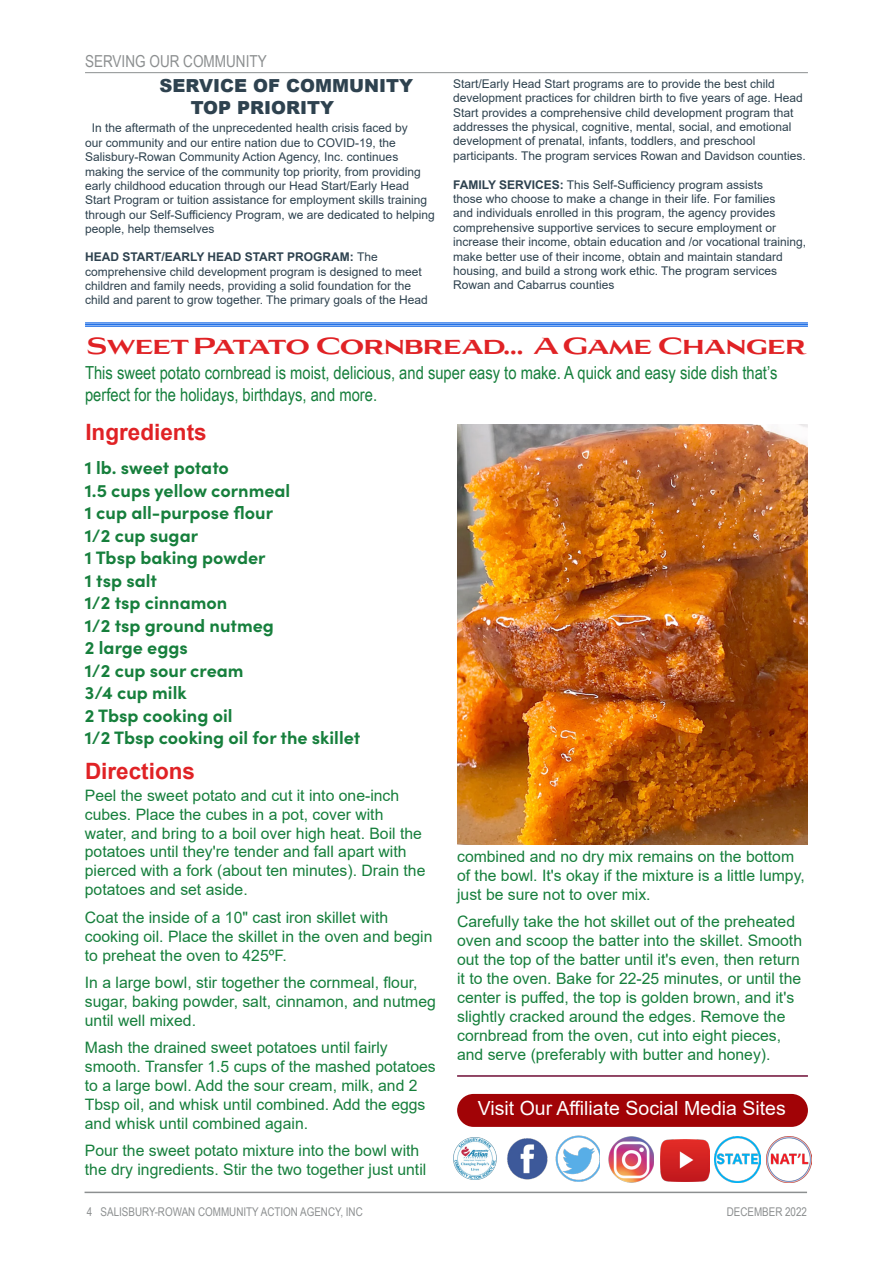
<style>
.page{position:relative;width:893px;height:1263px;background:#fff}
.page>*{position:absolute;margin:0;border:0;box-sizing:border-box;transform-origin:0 0}
.Stroked_Text{font:700 22.5px "Aviano Flare";color:#e02225}
.Stroked_Text-2{font:700 22.5px "Arial";color:#e02225}
.Copy{font:19.5px "Arial";color:#fff}
.Sidebar{font:700 18px "Sofia Pro";color:#167f3c}
.Front_Page_TOC_Conte{font:18px/21.6px "Arial Narrow";color:#167f3c}
.Copy_Two{font:900 18px "Arial";color:#2e424f}
.Folio_-_Section_Titl{font:16.5px "Arial Narrow";color:#8c8f90}
.Copy-2{font:15.75px/18.9px "Arial";color:#167f3c}
.Copy_Two-2{font:12px "Arial";color:#2e424f}
.Folio_-_Page_Number{font:12px "Arial Narrow";color:#8c8f90}
.Copy_Two-3{font:700 12px "Arial";color:#2e424f}
.s1{font-weight:400}
.s2{font-weight:700}
</style>
<div class="page">
<hr style="left:85px;top:72px;width:723px;height:1px;background:#8c8f90">
<div style="left:457px;top:1094px;width:351px;height:33px;background:#a10306;border-radius:16px"></div>
<hr style="left:85px;top:322px;width:723px;height:2px;background:#186ae6">
<hr style="left:85px;top:324px;width:723px;height:1px;background:#186ae6">
<hr style="left:85px;top:325px;width:723px;height:2px;background:#186ae6">
<img style="left:457px;top:424px;width:351px;height:421px">
<hr style="left:85px;top:1191px;width:722px;height:2px;background:#8c8f90">
<hr style="left:457px;top:1075px;width:351px;height:2px;background:#6e0d35">
<img style="left:454px;top:1137px;width:43px;height:43px">
<img style="left:507px;top:1138px;width:41px;height:42px">
<img style="left:555px;top:1136px;width:45px;height:45px">
<img style="left:609px;top:1137px;width:44px;height:45px">
<img style="left:661px;top:1139px;width:48px;height:42px">
<img style="left:714px;top:1136px;width:46px;height:46px">
<img style="left:766px;top:1137px;width:46px;height:45px">
<p class="Folio_-_Section_Titl" style="left:85px;top:49px;width:183px">SERVING OUR COMMUNITY</p>
<p class="Copy_Two" style="left:159px;top:72px;width:255px">SERVICE OF COMMUNITY</p>
<p class="Copy_Two" style="left:191px;top:94px;width:145px">TOP PRIORITY</p>
<p class="Copy_Two-2" style="left:92px;top:120px;width:318px">In the aftermath of the unprecedented health crisis faced by</p>
<p class="Copy_Two-2" style="left:85px;top:134px;width:312px">our community and our entire nation due to COVID-19, the</p>
<p class="Copy_Two-2" style="left:85px;top:149px;width:315px">Salisbury-Rowan Community Action Agency, Inc. continues</p>
<p class="Copy_Two-2" style="left:85px;top:163px;width:337px">making the service of the community top priority, from providing</p>
<p class="Copy_Two-2" style="left:85px;top:178px;width:326px">early childhood education through our Head Start/Early Head</p>
<p class="Copy_Two-2" style="left:85px;top:192px;width:344px">Start Program or tuition assistance for employment skills training</p>
<p class="Copy_Two-2" style="left:85px;top:206px;width:351px">through our Self-Sufficiency Program, we are dedicated to helping</p>
<p class="Copy_Two-2" style="left:85px;top:221px;width:131px">people, help themselves</p>
<p class="Copy_Two-3" style="left:85px;top:248px;width:294px">HEAD START/EARLY HEAD START PROGRAM: <span class="s1">The</span></p>
<p class="Copy_Two-2" style="left:85px;top:263px;width:338px">comprehensive child development program is designed to meet</p>
<p class="Copy_Two-2" style="left:85px;top:277px;width:328px">children and family needs, providing a solid foundation for the</p>
<p class="Copy_Two-2" style="left:85px;top:292px;width:344px">child and parent to grow together. The primary goals of the Head</p>
<p class="Copy_Two-2" style="left:453px;top:75px;width:323px">Start/Early Head Start programs are to provide the best child</p>
<p class="Copy_Two-2" style="left:453px;top:90px;width:351px">development practices for children birth to five years of age. Head</p>
<p class="Copy_Two-2" style="left:453px;top:104px;width:342px">Start provides a comprehensive child development program that</p>
<p class="Copy_Two-2" style="left:453px;top:119px;width:340px">addresses the physical, cognitive, mental, social, and emotional</p>
<p class="Copy_Two-2" style="left:453px;top:133px;width:304px">development of prenatal, infants, toddlers, and preschool</p>
<p class="Copy_Two-2" style="left:453px;top:147px;width:354px">participants. The program services Rowan and Davidson counties.</p>
<p class="Copy_Two-2" style="left:453px;top:176px;width:312px"><span class="s2">FAMILY SERVICES:</span> This Self-Sufficiency program assists</p>
<p class="Copy_Two-2" style="left:453px;top:191px;width:324px">those who choose to make a change in their life. For families</p>
<p class="Copy_Two-2" style="left:453px;top:205px;width:324px">and individuals enrolled in this program, the agency provides</p>
<p class="Copy_Two-2" style="left:453px;top:219px;width:324px">comprehensive supportive services to secure employment or</p>
<p class="Copy_Two-2" style="left:453px;top:234px;width:354px">increase their income, obtain education and /or vocational training,</p>
<p class="Copy_Two-2" style="left:453px;top:248px;width:331px">make better use of their income, obtain and maintain standard</p>
<p class="Copy_Two-2" style="left:453px;top:263px;width:325px">housing, and build a strong work ethic. The program services</p>
<p class="Copy_Two-2" style="left:453px;top:277px;width:163px">Rowan and Cabarrus counties</p>
<p class="Stroked_Text" style="left:87px;top:333px;width:720px">Sweet Patato Cornbread... A Game Changer</p>
<p class="Front_Page_TOC_Conte" style="left:85px;top:361px;width:694px">This sweet potato cornbread is moist, delicious, and super easy to make. A quick and easy side dish that’s perfect for the holidays, birthdays, and more.</p>
<p class="Stroked_Text-2" style="left:85px;top:416px;width:123px">Ingredients</p>
<p class="Sidebar" style="left:85px;top:454px;width:146px">1 lb. sweet potato</p>
<p class="Sidebar" style="left:85px;top:476px;width:207px">1.5 cups yellow cornmeal</p>
<p class="Sidebar" style="left:85px;top:499px;width:190px">1 cup all-purpose flour</p>
<p class="Sidebar" style="left:85px;top:521px;width:115px">1/2 cup sugar</p>
<p class="Sidebar" style="left:85px;top:544px;width:182px">1 Tbsp baking powder</p>
<p class="Sidebar" style="left:85px;top:566px;width:74px">1 tsp salt</p>
<p class="Sidebar" style="left:85px;top:589px;width:144px">1/2 tsp cinnamon</p>
<p class="Sidebar" style="left:85px;top:611px;width:191px">1/2 tsp ground nutmeg</p>
<p class="Sidebar" style="left:85px;top:634px;width:105px">2 large eggs</p>
<p class="Sidebar" style="left:85px;top:656px;width:160px">1/2 cup sour cream</p>
<p class="Sidebar" style="left:85px;top:679px;width:103px">3/4 cup milk</p>
<p class="Sidebar" style="left:85px;top:701px;width:149px">2 Tbsp cooking oil</p>
<p class="Sidebar" style="left:85px;top:724px;width:277px">1/2 Tbsp cooking oil for the skillet</p>
<p class="Stroked_Text-2" style="left:85px;top:755px;width:112px">Directions</p>
<p class="Copy-2" style="left:85px;top:786px;width:342px">Peel the sweet potato and cut it into one-inch cubes. Place the cubes in a pot, cover with water, and bring to a boil over high heat. Boil the potatoes until they're tender and fall apart with pierced with a fork (about ten minutes). Drain the potatoes and set aside.</p>
<p class="Copy-2" style="left:85px;top:908px;width:349px">Coat the inside of a 10" cast iron skillet with cooking oil. Place the skillet in the oven and begin to preheat the oven to 425ºF.</p>
<p class="Copy-2" style="left:85px;top:973px;width:352px">In a large bowl, stir together the cornmeal, flour, sugar, baking powder, salt, cinnamon, and nutmeg until well mixed.</p>
<p class="Copy-2" style="left:85px;top:1038px;width:352px">Mash the drained sweet potatoes until fairly smooth. Transfer 1.5 cups of the mashed potatoes to a large bowl. Add the sour cream, milk, and 2<br>Tbsp oil, and whisk until combined. Add the eggs and whisk until combined again.</p>
<p class="Copy-2" style="left:85px;top:1141px;width:343px">Pour the sweet potato mixture into the bowl with the dry ingredients. Stir the two together just until</p>
<p class="Copy-2" style="left:457px;top:847px;width:349px">combined and no dry mix remains on the bottom of the bowl. It's okay if the mixture is a little lumpy, just be sure not to over mix.</p>
<p class="Copy-2" style="left:457px;top:912px;width:346px">Carefully take the hot skillet out of the preheated oven and scoop the batter into the skillet. Smooth out the top of the batter until it's even, then return it to the oven. Bake for 22-25 minutes, or until the center is puffed, the top is golden brown, and it's slightly cracked around the edges. Remove the cornbread from the oven, cut into eight pieces, and serve (preferably with butter and honey).</p>
<p class="Copy" style="left:478px;top:1094px;width:310px">Visit Our Affiliate Social Media Sites</p>
<p class="Folio_-_Page_Number" style="left:87px;top:1203px;width:277px">4 SALISBURY-ROWAN COMMUNITY ACTION AGENCY, INC</p>
<p class="Folio_-_Page_Number" style="left:727px;top:1203px;width:82px">DECEMBER 2022</p>
</div>
